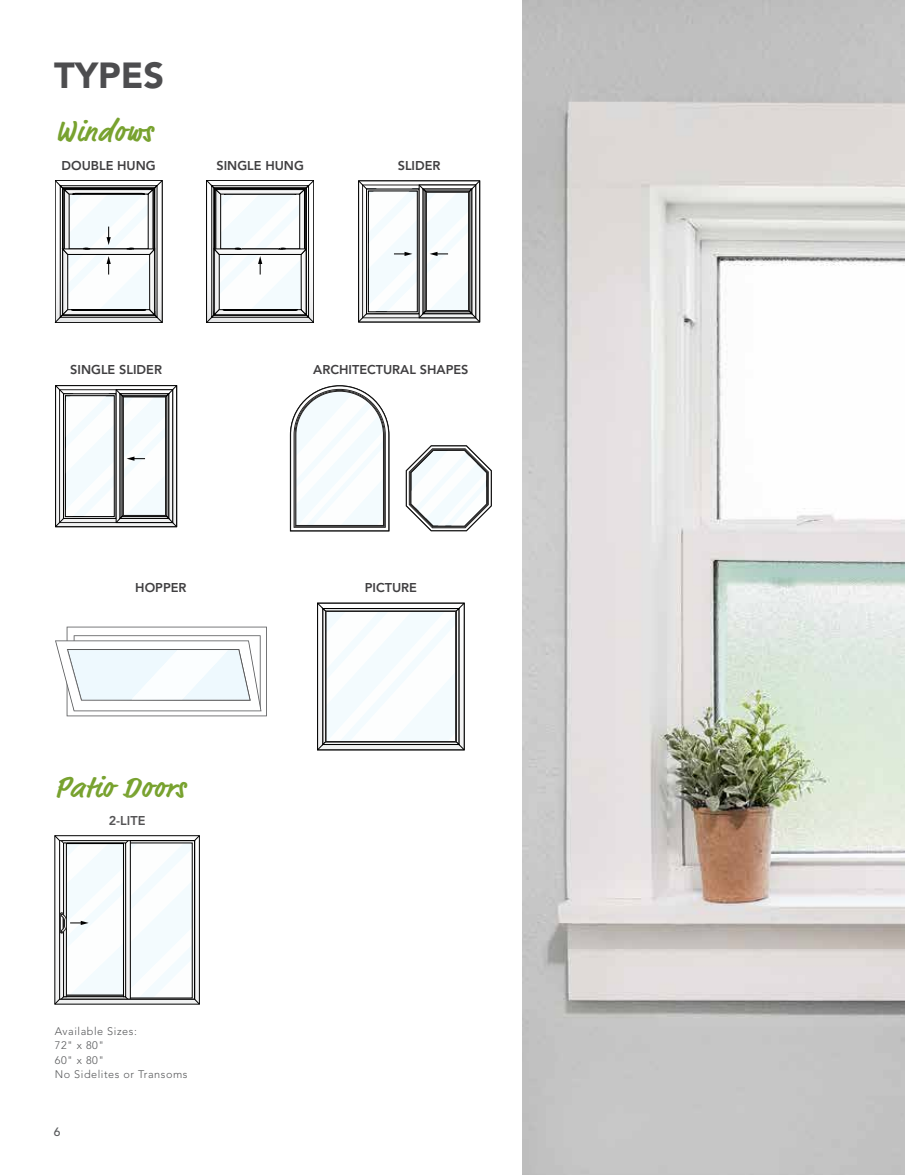
<style>
.page{position:relative;width:905px;height:1175px;background:#fff}
.page>*{position:absolute;margin:0;border:0;box-sizing:border-box;transform-origin:0 0}
.t1{font:900 36px "Avenir LT Std";color:#4d4d4f}
.t2{font:700 30px "Market Pro";letter-spacing:.04em;color:#78a22f}
.t3{font:800 12.75px "Avenir LT Std";color:#414042}
.t4{font:500 12px "Avenir LT Std";color:#58595b}
.t5{font:300 10.95px/14.5px "Avenir LT Std";letter-spacing:.05em;color:#58595b}
</style>
<div class="page">
<img style="left:522px;top:0;width:382px;height:1174px">
<svg style="left:55px;top:180px;width:107px;height:143px"></svg>
<svg style="left:317px;top:602px;width:148px;height:148px"></svg>
<svg style="left:55px;top:626px;width:212px;height:90px"></svg>
<svg style="left:290px;top:385px;width:99px;height:146px"></svg>
<svg style="left:406px;top:445px;width:85px;height:86px"></svg>
<svg style="left:206px;top:180px;width:108px;height:143px"></svg>
<svg style="left:55px;top:385px;width:122px;height:142px"></svg>
<svg style="left:358px;top:180px;width:122px;height:142px"></svg>
<svg style="left:55px;top:835px;width:144px;height:169px"></svg>
<h1 class="t1" style="left:54px;top:53px;width:112px">TYPES</h1>
<h2 class="t2" style="left:55px;top:110px;width:99px">Windows</h2>
<p class="t3" style="left:61px;top:158px;width:96px">DOUBLE HUNG</p>
<p class="t3" style="left:216px;top:158px;width:89px">SINGLE HUNG</p>
<p class="t3" style="left:398px;top:158px;width:44px">SLIDER</p>
<p class="t3" style="left:70px;top:362px;width:93px">SINGLE SLIDER</p>
<p class="t3" style="left:313px;top:362px;width:157px">ARCHITECTURAL SHAPES</p>
<p class="t3" style="left:135px;top:580px;width:53px">HOPPER</p>
<p class="t3" style="left:365px;top:580px;width:54px">PICTURE</p>
<h2 class="t2" style="left:55px;top:766px;width:132px">Patio Doors</h2>
<p class="t3" style="left:109px;top:813px;width:38px">2-LITE</p>
<p class="t5" style="left:55px;top:1023px;width:134px">Available Sizes:<br>72" x 80"<br>60" x 80"<br>No Sidelites or Transoms</p>
<p class="t4" style="left:54px;top:1124px;width:8px">6</p>
</div>
